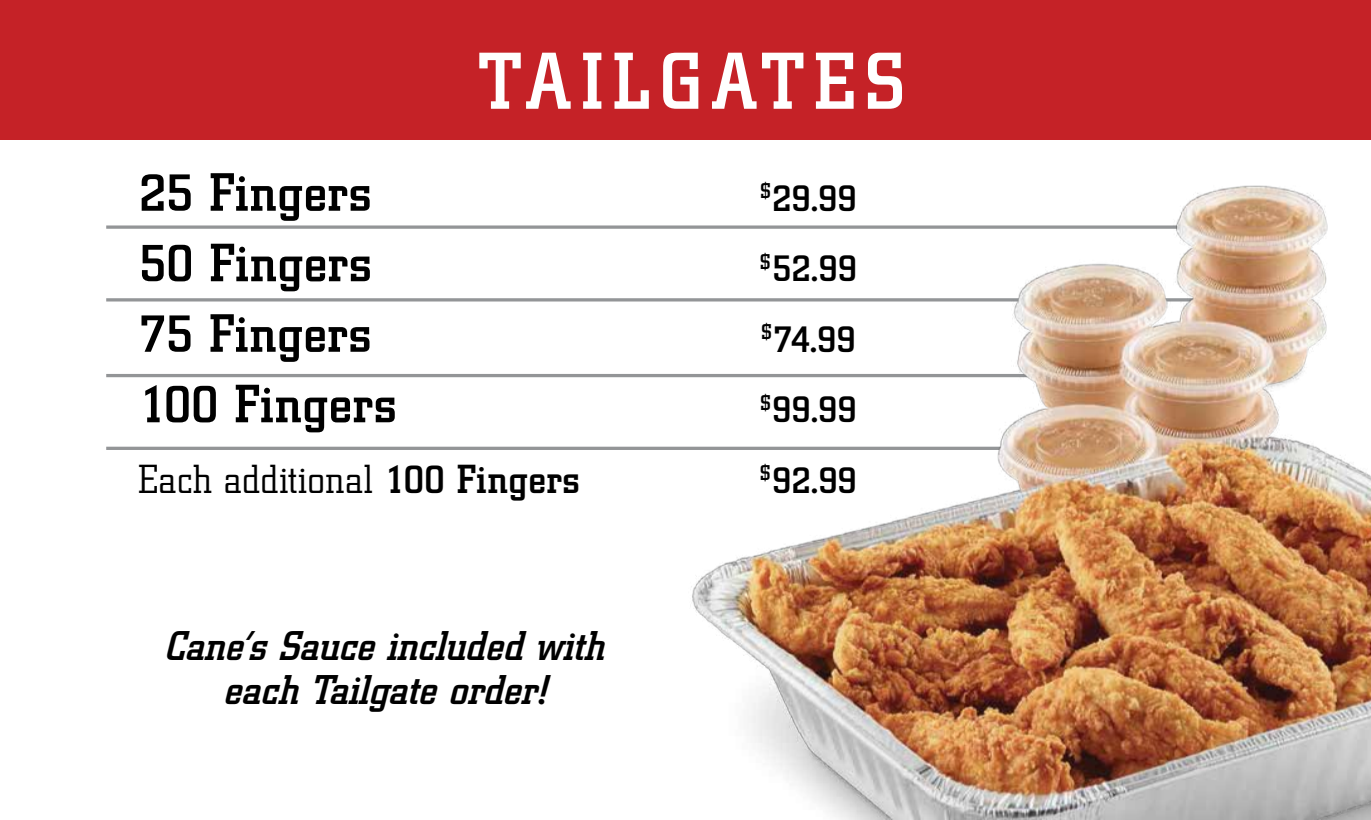
<style>
.page{position:relative;width:1371px;height:820px;background:#fff}
.page>*{position:absolute;margin:0;border:0;box-sizing:border-box;transform-origin:0 0}
.t1{font:500 79.45px "City";letter-spacing:.115em;color:#fff}
.t2{font:500 53.2px "City";letter-spacing:.015em;color:#000}
.t3{font:italic 500 40.95px/44.1px "City";color:#000;text-align:center}
.t4{font:300 40.07px "City";letter-spacing:.02em;color:#000}
.t5{font:500 37.45px "City";letter-spacing:-.01em;color:#000}
.s1{font-weight:500}
</style>
<div class="page">
<svg style="left:106px;top:225px;width:495px;height:4px;background:#a6a7a9"></svg>
<hr style="left:106px;top:298px;width:1165px;height:3px;background:#939597">
<hr style="left:106px;top:374px;width:1165px;height:3px;background:#939597">
<hr style="left:106px;top:447px;width:1165px;height:3px;background:#939597">
<div style="left:0;top:0;width:1370px;height:140px;background:#c52227"></div>
<img style="left:601px;top:185px;width:769px;height:635px">
<h1 class="t1" style="left:479px;top:37px;width:428px">TAILGATES</h1>
<p class="t2" style="left:139px;top:162px;width:234px">25 Fingers</p>
<p class="t5" style="left:760px;top:177px;width:99px"><sup>$</sup>29.99</p>
<p class="t2" style="left:139px;top:233px;width:234px">50 Fingers</p>
<p class="t5" style="left:760px;top:247px;width:99px"><sup>$</sup>52.99</p>
<p class="t2" style="left:139px;top:303px;width:234px">75 Fingers</p>
<p class="t5" style="left:761px;top:318px;width:96px"><sup>$</sup>74.99</p>
<p class="t2" style="left:139px;top:374px;width:259px">100 Fingers</p>
<p class="t5" style="left:760px;top:388px;width:99px"><sup>$</sup>99.99</p>
<p class="t4" style="left:139px;top:457px;width:442px">Each additional <span class="s1">100 Fingers</span></p>
<p class="t5" style="left:760px;top:459px;width:99px"><sup>$</sup>92.99</p>
<p class="t3" style="left:165px;top:624px;width:441px">Cane’s Sauce included with each Tailgate order!</p>
</div>
